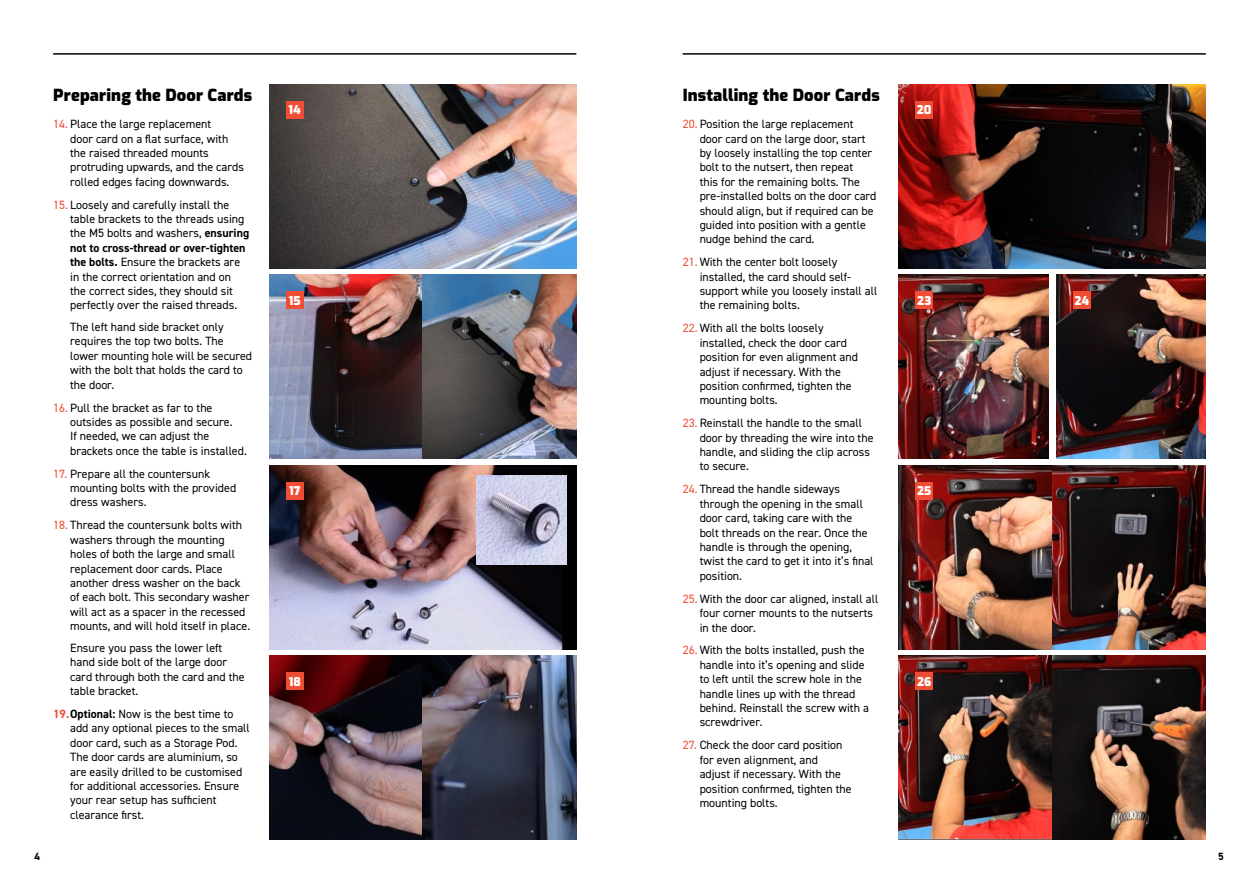
<style>
.page{position:relative;width:1259px;height:893px;background:#fff}
.page>*{position:absolute;margin:0;border:0;box-sizing:border-box;transform-origin:0 0}
.t1{font:900 16.5px "Exo";letter-spacing:.01em;color:#000}
.t2{font:12px/14.4px "DIN2014";color:#000}
.t3{font:900 12px "Exo";letter-spacing:.01em;color:#fff}
.t4{font:700 10.5px "DIN2014";color:#000}
.s1{color:#f04e34}
.s2{font-weight:700}
.s3{font-weight:700;color:#f04e34}
</style>
<div class="page">
<hr style="left:682px;top:53px;width:523px;height:2px;background:#000">
<hr style="left:53px;top:53px;width:523px;height:2px;background:#000">
<img style="left:269px;top:84px;width:307px;height:184px">
<img style="left:898px;top:465px;width:307px;height:184px">
<img style="left:898px;top:656px;width:307px;height:184px">
<img style="left:898px;top:84px;width:307px;height:185px">
<img style="left:898px;top:275px;width:150px;height:184px">
<img style="left:1056px;top:275px;width:149px;height:184px">
<img style="left:269px;top:465px;width:307px;height:184px">
<img style="left:477px;top:475px;width:89px;height:89px">
<img style="left:269px;top:656px;width:307px;height:184px">
<img style="left:269px;top:275px;width:307px;height:184px">
<div style="left:286px;top:292px;width:17px;height:17px;background:#f04e34"></div>
<div style="left:915px;top:292px;width:17px;height:17px;background:#f04e34"></div>
<div style="left:1073px;top:292px;width:17px;height:17px;background:#f04e34"></div>
<div style="left:286px;top:101px;width:17px;height:17px;background:#f04e34"></div>
<div style="left:915px;top:101px;width:17px;height:17px;background:#f04e34"></div>
<div style="left:286px;top:482px;width:17px;height:17px;background:#f04e34"></div>
<div style="left:915px;top:482px;width:17px;height:17px;background:#f04e34"></div>
<div style="left:286px;top:673px;width:17px;height:17px;background:#f04e34"></div>
<div style="left:915px;top:673px;width:17px;height:17px;background:#f04e34"></div>
<h1 class="t1" style="left:53px;top:83px;width:200px">Preparing the Door Cards</h1>
<p class="t2" style="left:70px;top:117px;width:175px;text-indent:-17px"><span class="s1">14.</span> Place the large replacement<br>door card on a flat surface, with the raised threaded mounts protruding upwards, and the cards rolled edges facing downwards.</p>
<p class="t2" style="left:70px;top:197px;width:181px;text-indent:-17px"><span class="s1">15.</span> Loosely and carefully install the table brackets to the threads using the M5 bolts and washers, <span class="s2">ensuring not to cross-thread or over-tighten the bolts.</span> Ensure the brackets are in the correct orientation and on the correct sides, they should sit perfectly over the raised threads.</p>
<p class="t2" style="left:70px;top:319px;width:183px">The left hand side bracket only requires the top two bolts. The lower mounting hole will be secured with the bolt that holds the card to the door.</p>
<p class="t2" style="left:70px;top:400px;width:178px;text-indent:-17px"><span class="s1">16.</span> Pull the bracket as far to the outsides as possible and secure.<br>If needed, we can adjust the brackets once the table is installed.</p>
<p class="t2" style="left:70px;top:466px;width:168px;text-indent:-17px"><span class="s1">17.</span> Prepare all the countersunk mounting bolts with the provided dress washers.</p>
<p class="t2" style="left:70px;top:518px;width:181px;text-indent:-17px"><span class="s1">18.</span> Thread the countersunk bolts with washers through the mounting holes of both the large and small replacement door cards. Place another dress washer on the back of each bolt. This secondary washer will act as a spacer in the recessed mounts, and will hold itself in place.</p>
<p class="t2" style="left:70px;top:640px;width:176px">Ensure you pass the lower left hand side bolt of the large door card through both the card and the table bracket.</p>
<p class="t2" style="left:70px;top:706px;width:181px;text-indent:-17px"><span class="s3">19.</span><span class="s2">Optional:</span> Now is the best time to add any optional pieces to the small door card, such as a Storage Pod.<br>The door cards are aluminium, so are easily drilled to be customised for additional accessories. Ensure your rear setup has sufficient clearance first.</p>
<h1 class="t1" style="left:682px;top:83px;width:199px">Installing the Door Cards</h1>
<p class="t2" style="left:699px;top:117px;width:178px;text-indent:-17px"><span class="s1">20.</span> Position the large replacement door card on the large door, start by loosely installing the top center bolt to the nutsert, then repeat<br>this for the remaining bolts. The pre-installed bolts on the door card should align, but if required can be guided into position with a gentle nudge behind the card.</p>
<p class="t2" style="left:699px;top:255px;width:179px;text-indent:-17px"><span class="s1">21.</span> With the center bolt loosely installed, the card should self&shy;support while you loosely install all the remaining bolts.</p>
<p class="t2" style="left:699px;top:321px;width:160px;text-indent:-17px"><span class="s1">22.</span> With all the bolts loosely installed, check the door card position for even alignment and adjust if necessary. With the position confirmed, tighten the mounting bolts.</p>
<p class="t2" style="left:699px;top:416px;width:175px;text-indent:-17px"><span class="s1">23.</span> Reinstall the handle to the small door by threading the wire into the handle, and sliding the clip across to secure.</p>
<p class="t2" style="left:699px;top:482px;width:175px;text-indent:-17px"><span class="s1">24.</span> Thread the handle sideways through the opening in the small door card, taking care with the bolt threads on the rear. Once the handle is through the opening, twist the card to get it into it’s final position.</p>
<p class="t2" style="left:699px;top:591px;width:180px;text-indent:-17px"><span class="s1">25.</span> With the door car aligned, install all four corner mounts to the nutserts in the door.</p>
<p class="t2" style="left:699px;top:643px;width:171px;text-indent:-17px"><span class="s1">26.</span> With the bolts installed, push the handle into it’s opening and slide to left until the screw hole in the handle lines up with the thread behind. Reinstall the screw with a screwdriver.</p>
<p class="t2" style="left:699px;top:738px;width:153px;text-indent:-17px"><span class="s1">27.</span> Check the door card position for even alignment, and adjust if necessary. With the position confirmed, tighten the mounting bolts.</p>
<p class="t3" style="left:289px;top:101px;width:14px">14</p>
<p class="t3" style="left:917px;top:101px;width:16px">20</p>
<p class="t3" style="left:289px;top:292px;width:13px">15</p>
<p class="t3" style="left:917px;top:292px;width:16px">23</p>
<p class="t3" style="left:1074px;top:292px;width:16px">24</p>
<p class="t3" style="left:289px;top:482px;width:13px">17</p>
<p class="t3" style="left:917px;top:482px;width:16px">25</p>
<p class="t3" style="left:289px;top:673px;width:14px">18</p>
<p class="t3" style="left:917px;top:673px;width:16px">26</p>
<p class="t4" style="left:34px;top:849px;width:7px">4</p>
<p class="t4" style="left:1218px;top:849px;width:7px">5</p>
</div>
